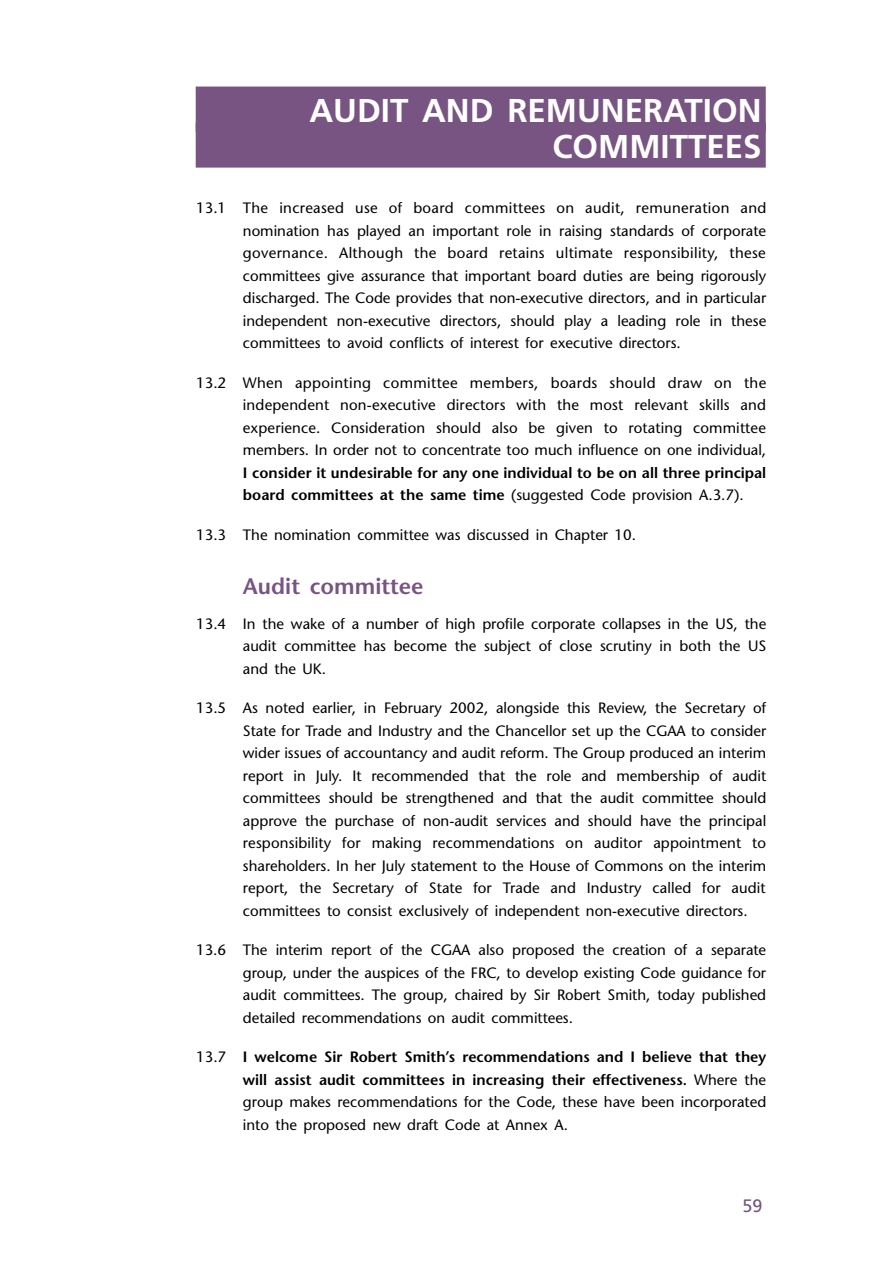
<style>
.page{position:relative;width:893px;height:1263px;background:#fff}
.page>*{position:absolute;margin:0;border:0;box-sizing:border-box;transform-origin:0 0}
.t1{font:700 33px/36.2px "Frutiger";color:#fff;text-align:right}
.t2{font:600 22.5px "Stone Sans";color:#785483}
.t3{font:18px "Frutiger";color:#785483}
.t4{font:15px/22.5px "Stone Sans";color:#000;text-align:justify}
.t5{font:600 15px/22.5px "Stone Sans";color:#000}
.s1{font-weight:400}
</style>
<div class="page">
<div style="left:196px;top:87px;width:569px;height:45px;background:#785483"></div>
<div style="left:196px;top:123px;width:569px;height:45px;background:#785483"></div>
<h1 class="t1" style="left:309px;top:92px;width:454px">AUDIT AND REMUNERATION<br>COMMITTEES</h1>
<p class="t4" style="left:243px;top:197px;width:525px;text-indent:-47px">13.1 The increased use of board committees on audit, remuneration and nomination has played an important role in raising standards of corporate governance. Although the board retains ultimate responsibility, these committees give assurance that important board duties are being rigorously discharged. The Code provides that non-executive directors, and in particular independent non-executive directors, should play a leading role in these committees to avoid conflicts of interest for executive directors.</p>
<p class="t4" style="left:243px;top:371px;width:525px;text-indent:-47px">13.2 When appointing committee members, boards should draw on the independent non-executive directors with the most relevant skills and experience. Consideration should also be given to rotating committee members. In order not to concentrate too much influence on one individual,</p>
<p class="t5" style="left:243px;top:463px;width:525px">I consider it undesirable for any one individual to be on all three principal board committees at the same time <span class="s1">(suggested Code provision A.3.7).</span></p>
<p class="t4" style="left:196px;top:523px;width:441px">13.3 The nomination committee was discussed in Chapter 10.</p>
<h2 class="t2" style="left:243px;top:577px;width:182px">Audit committee</h2>
<p class="t4" style="left:243px;top:612px;width:525px;text-indent:-47px">13.4 In the wake of a number of high profile corporate collapses in the US, the audit committee has become the subject of close scrutiny in both the US and the UK.</p>
<p class="t4" style="left:243px;top:697px;width:525px;text-indent:-47px">13.5 As noted earlier, in February 2002, alongside this Review, the Secretary of State for Trade and Industry and the Chancellor set up the CGAA to consider wider issues of accountancy and audit reform. The Group produced an interim report in July. It recommended that the role and membership of audit committees should be strengthened and that the audit committee should approve the purchase of non-audit services and should have the principal responsibility for making recommendations on auditor appointment to shareholders. In her July statement to the House of Commons on the interim report, the Secretary of State for Trade and Industry called for audit committees to consist exclusively of independent non-executive directors.</p>
<p class="t4" style="left:243px;top:939px;width:525px;text-indent:-47px">13.6 The interim report of the CGAA also proposed the creation of a separate group, under the auspices of the FRC, to develop existing Code guidance for audit committees. The group, chaired by Sir Robert Smith, today published detailed recommendations on audit committees.</p>
<p class="t5" style="left:243px;top:1048px;width:525px;text-align:justify;text-indent:-47px"><span class="s1">13.7</span> I welcome Sir Robert Smith’s recommendations and I believe that they will assist audit committees in increasing their effectiveness. <span class="s1">Where the group makes recommendations for the Code, these have been incorporated into the proposed new draft Code at Annex A.</span></p>
<p class="t3" style="left:742px;top:1196px;width:22px">59</p>
</div>
